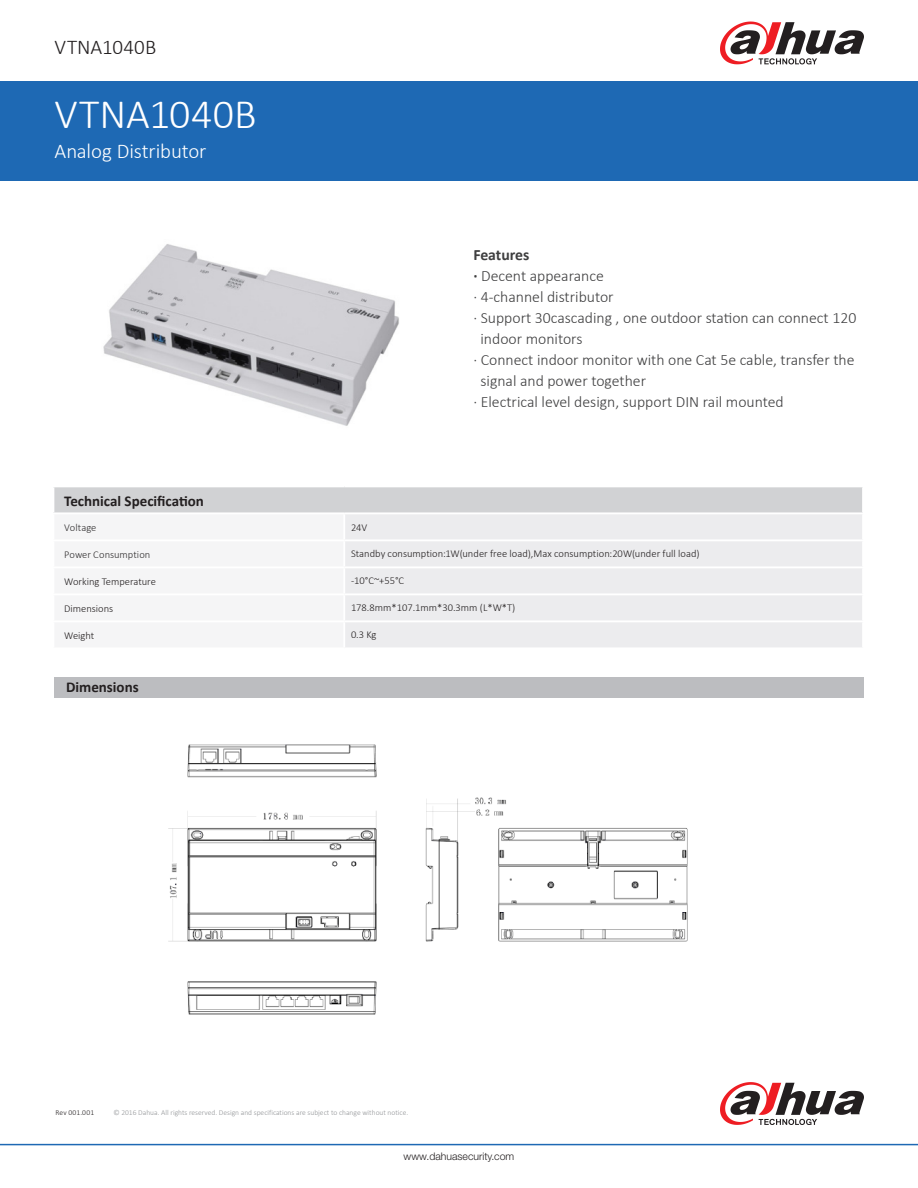
<style>
.page{position:relative;width:918px;height:1188px;background:#fff}
.page>*{position:absolute;margin:0;border:0;box-sizing:border-box;transform-origin:0 0}
.t1{font:300 42px "Calibri";color:#fff}
.t2{font:300 21px "Calibri";letter-spacing:-.005em;color:#fff}
.t3{font:300 21px "Calibri";letter-spacing:.005em;color:#231f20}
.t4{font:300 15.75px/21px "Calibri";color:#3e3e3f}
.t5{font:700 15.75px "Calibri";color:#3e3e3f}
.t6{font:700 15px "Calibri";color:#231f20}
.t7{font:300 10.5px "Calibri";color:#231f20}
.t8{font:300 10.5px "Calibri";letter-spacing:.005em;color:#312f30}
.t9{font:300 10.5px "Helvetica Neue LT Std";color:#231f20}
.t10{font:300 7.5px "Calibri";color:#939598}
.t11{font:300 7.5px "Calibri";letter-spacing:.015em;color:#231f20}
.s1{font-weight:700}
</style>
<div class="page">
<div style="left:0;top:81px;width:918px;height:100px;background:#1e69b4"></div>
<hr style="left:0;top:1144px;width:918px;height:1px;background:#1e69b4">
<svg style="left:720px;top:22px;width:144px;height:42px"></svg>
<div style="left:53px;top:486px;width:810px;height:27px;background:#d1d2d4"></div>
<div style="left:345px;top:514px;width:517px;height:133px;background:#ececee"></div>
<hr style="left:52px;top:485px;width:292px;height:2px;background:#fff">
<hr style="left:344px;top:485px;width:520px;height:2px;background:#fff">
<hr style="left:344px;top:566px;width:520px;height:2px;background:#fff">
<hr style="left:344px;top:593px;width:520px;height:2px;background:#fff">
<hr style="left:344px;top:620px;width:520px;height:2px;background:#fff">
<hr style="left:52px;top:487px;width:2px;height:25px;background:#fff">
<hr style="left:862px;top:487px;width:2px;height:25px;background:#fff">
<hr style="left:52px;top:512px;width:292px;height:2px;background:#fff">
<hr style="left:344px;top:512px;width:520px;height:2px;background:#fff">
<hr style="left:344px;top:539px;width:520px;height:2px;background:#fff">
<img style="left:103px;top:244px;width:296px;height:182px">
<svg style="left:720px;top:1082px;width:144px;height:43px"></svg>
<img style="left:168px;top:744px;width:520px;height:271px">
<div style="left:54px;top:678px;width:810px;height:20px;background:#bcbdc0"></div>
<p class="t3" style="left:55px;top:34px;width:103px">VTNA1040B</p>
<p class="t1" style="left:55px;top:88px;width:203px">VTNA1040B</p>
<p class="t2" style="left:55px;top:138px;width:153px">Analog Distributor</p>
<p class="t5" style="left:473px;top:245px;width:58px">Features</p>
<p class="t4" style="left:473px;top:265px;width:132px"><span class="s1">·</span> Decent appearance</p>
<p class="t4" style="left:473px;top:286px;width:142px">· 4-channel distributor</p>
<p class="t4" style="left:480px;top:307px;width:377px;text-indent:-7px">· Support 30cascading , one outdoor station can connect 120 indoor monitors</p>
<p class="t4" style="left:480px;top:349px;width:376px;text-indent:-7px">· Connect indoor monitor with one Cat 5e cable, transfer the signal and power together</p>
<p class="t4" style="left:473px;top:391px;width:312px">· Electrical level design, support DIN rail mounted</p>
<p class="t6" style="left:64px;top:491px;width:141px">Technical Specification</p>
<p class="t8" style="left:64px;top:521px;width:34px">Voltage</p>
<p class="t7" style="left:351px;top:521px;width:18px">24V</p>
<p class="t8" style="left:64px;top:548px;width:88px">Power Consumption</p>
<p class="t7" style="left:351px;top:547px;width:350px">Standby consumption:1W(under free load),Max consumption:20W(under full load)</p>
<p class="t7" style="left:64px;top:575px;width:93px">Working Temperature</p>
<p class="t7" style="left:351px;top:574px;width:55px">-10°C~+55°C</p>
<p class="t7" style="left:64px;top:602px;width:51px">Dimensions</p>
<p class="t7" style="left:351px;top:601px;width:166px">178.8mm*107.1mm*30.3mm (L*W*T)</p>
<p class="t7" style="left:64px;top:629px;width:32px">Weight</p>
<p class="t7" style="left:351px;top:628px;width:27px">0.3 Kg</p>
<p class="t6" style="left:66px;top:678px;width:74px">Dimensions</p>
<p class="t11" style="left:56px;top:1108px;width:40px">Rev 001.001</p>
<p class="t10" style="left:113px;top:1108px;width:296px">© 2016 Dahua. All rights reserved. Design and specifications are subject to change without notice.</p>
<p class="t9" style="left:404px;top:1150px;width:112px">www.dahuasecurity.com</p>
</div>
